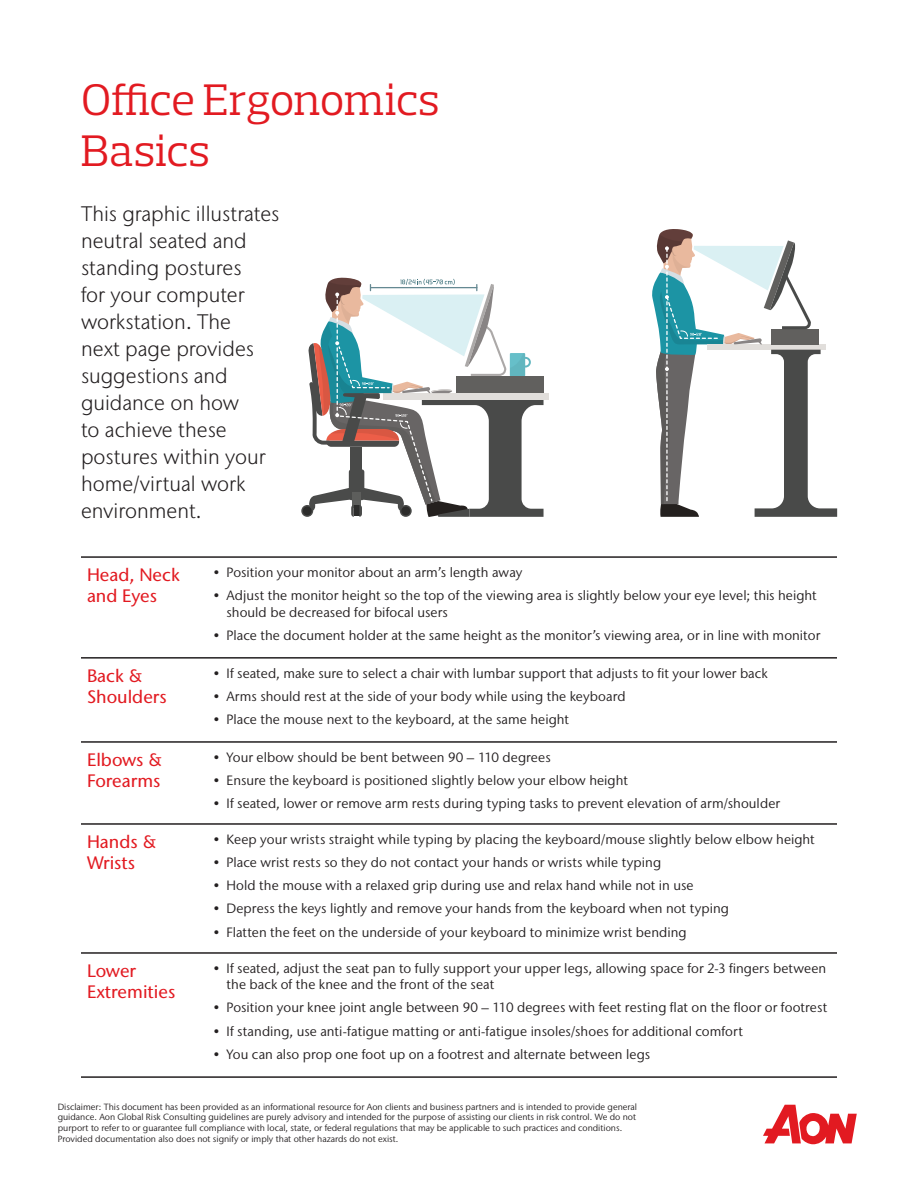
<style>
.page{position:relative;width:918px;height:1188px;background:#fff}
.page>*{position:absolute;margin:0;border:0;box-sizing:border-box;transform-origin:0 0}
.t1{font:45px/51px "Prelo Slab";letter-spacing:-.005em;color:#e21a21}
.t2{font:300 21px/27px "Stone Sans IIITC Pro";color:#231f20}
.t3{font:500 18px/21px "Stone Sans IIITC Pro";color:#e21a21}
.t4{font:13.5px/16.5px "Stone Sans IIITC Pro";letter-spacing:.005em;color:#231f20}
.t5{font:9px/10.8px "Stone Sans IIITC Pro";color:#231f20}
</style>
<div class="page">
<svg style="left:763px;top:1105px;width:94px;height:39px"></svg>
<div style="left:383px;top:393px;width:166px;height:7px;background:#e1dedb"></div>
<svg style="left:301px;top:505px;width:12px;height:12px"></svg>
<div style="left:303px;top:506px;width:9px;height:9px;background:#2c2c2b;border-radius:50%"></div>
<svg style="left:308px;top:277px;width:236px;height:240px"></svg>
<svg style="left:652px;top:229px;width:185px;height:288px"></svg>
<hr style="left:81px;top:556px;width:126px;height:2px;background:#231f20">
<hr style="left:207px;top:556px;width:630px;height:2px;background:#231f20">
<hr style="left:81px;top:657px;width:126px;height:2px;background:#231f20">
<hr style="left:207px;top:657px;width:630px;height:2px;background:#231f20">
<hr style="left:81px;top:741px;width:126px;height:2px;background:#231f20">
<hr style="left:207px;top:741px;width:630px;height:2px;background:#231f20">
<hr style="left:81px;top:823px;width:126px;height:2px;background:#231f20">
<hr style="left:207px;top:823px;width:630px;height:2px;background:#231f20">
<hr style="left:81px;top:952px;width:126px;height:2px;background:#231f20">
<hr style="left:207px;top:952px;width:630px;height:2px;background:#231f20">
<hr style="left:81px;top:1076px;width:126px;height:2px;background:#231f20">
<hr style="left:207px;top:1076px;width:630px;height:2px;background:#231f20">
<h1 class="t1" style="left:81px;top:74px;width:360px">Office Ergonomics<br>Basics</h1>
<h2 class="t2" style="left:81px;top:200px;width:200px">This graphic illustrates neutral seated and standing postures<br>for your computer workstation. The<br>next page provides suggestions and guidance on how<br>to achieve these postures within your home/virtual work environment.</h2>
<h3 class="t3" style="left:87px;top:564px;width:94px">Head, Neck and Eyes</h3>
<p class="t4" style="left:213px;top:564px;width:311px">• Position your monitor about an arm’s length away</p>
<p class="t4" style="left:226px;top:587px;width:592px;text-indent:-14px">• Adjust the monitor height so the top of the viewing area is slightly below your eye level; this height should be decreased for bifocal users</p>
<p class="t4" style="left:213px;top:627px;width:609px">• Place the document holder at the same height as the monitor’s viewing area, or in line with monitor</p>
<h3 class="t3" style="left:87px;top:665px;width:81px">Back &amp;<br>Shoulders</h3>
<p class="t4" style="left:213px;top:664px;width:556px">• If seated, make sure to select a chair with lumbar support that adjusts to fit your lower back</p>
<p class="t4" style="left:213px;top:688px;width:414px">• Arms should rest at the side of your body while using the keyboard</p>
<p class="t4" style="left:213px;top:711px;width:358px">• Place the mouse next to the keyboard, at the same height</p>
<h3 class="t3" style="left:87px;top:749px;width:77px">Elbows &amp;<br>Forearms</h3>
<p class="t4" style="left:213px;top:749px;width:339px">• Your elbow should be bent between 90 – 110 degrees</p>
<p class="t4" style="left:213px;top:772px;width:417px">• Ensure the keyboard is positioned slightly below your elbow height</p>
<p class="t4" style="left:213px;top:795px;width:569px">• If seated, lower or remove arm rests during typing tasks to prevent elevation of arm/shoulder</p>
<h3 class="t3" style="left:87px;top:831px;width:72px">Hands &amp;<br>Wrists</h3>
<p class="t4" style="left:213px;top:831px;width:603px">• Keep your wrists straight while typing by placing the keyboard/mouse slightly below elbow height</p>
<p class="t4" style="left:213px;top:854px;width:450px">• Place wrist rests so they do not contact your hands or wrists while typing</p>
<p class="t4" style="left:213px;top:877px;width:482px">• Hold the mouse with a relaxed grip during use and relax hand while not in use</p>
<p class="t4" style="left:213px;top:900px;width:517px">• Depress the keys lightly and remove your hands from the keyboard when not typing</p>
<p class="t4" style="left:213px;top:924px;width:475px">• Flatten the feet on the underside of your keyboard to minimize wrist bending</p>
<h3 class="t3" style="left:87px;top:960px;width:90px">Lower<br>Extremities</h3>
<p class="t4" style="left:226px;top:960px;width:601px;text-indent:-14px">• If seated, adjust the seat pan to fully support your upper legs, allowing space for 2-3 fingers between the back of the knee and the front of the seat</p>
<p class="t4" style="left:213px;top:999px;width:616px">• Position your knee joint angle between 90 – 110 degrees with feet resting flat on the floor or footrest</p>
<p class="t4" style="left:213px;top:1023px;width:532px">• If standing, use anti-fatigue matting or anti-fatigue insoles/shoes for additional comfort</p>
<p class="t4" style="left:213px;top:1046px;width:439px">• You can also prop one foot up on a footrest and alternate between legs</p>
<p class="t5" style="left:58px;top:1101px;width:581px">Disclaimer: This document has been provided as an informational resource for Aon clients and business partners and is intended to provide general guidance. Aon Global Risk Consulting guidelines are purely advisory and intended for the purpose of assisting our clients in risk control. We do not purport to refer to or guarantee full compliance with local, state, or federal regulations that may be applicable to such practices and conditions.<br>Provided documentation also does not signify or imply that other hazards do not exist.</p>
</div>
